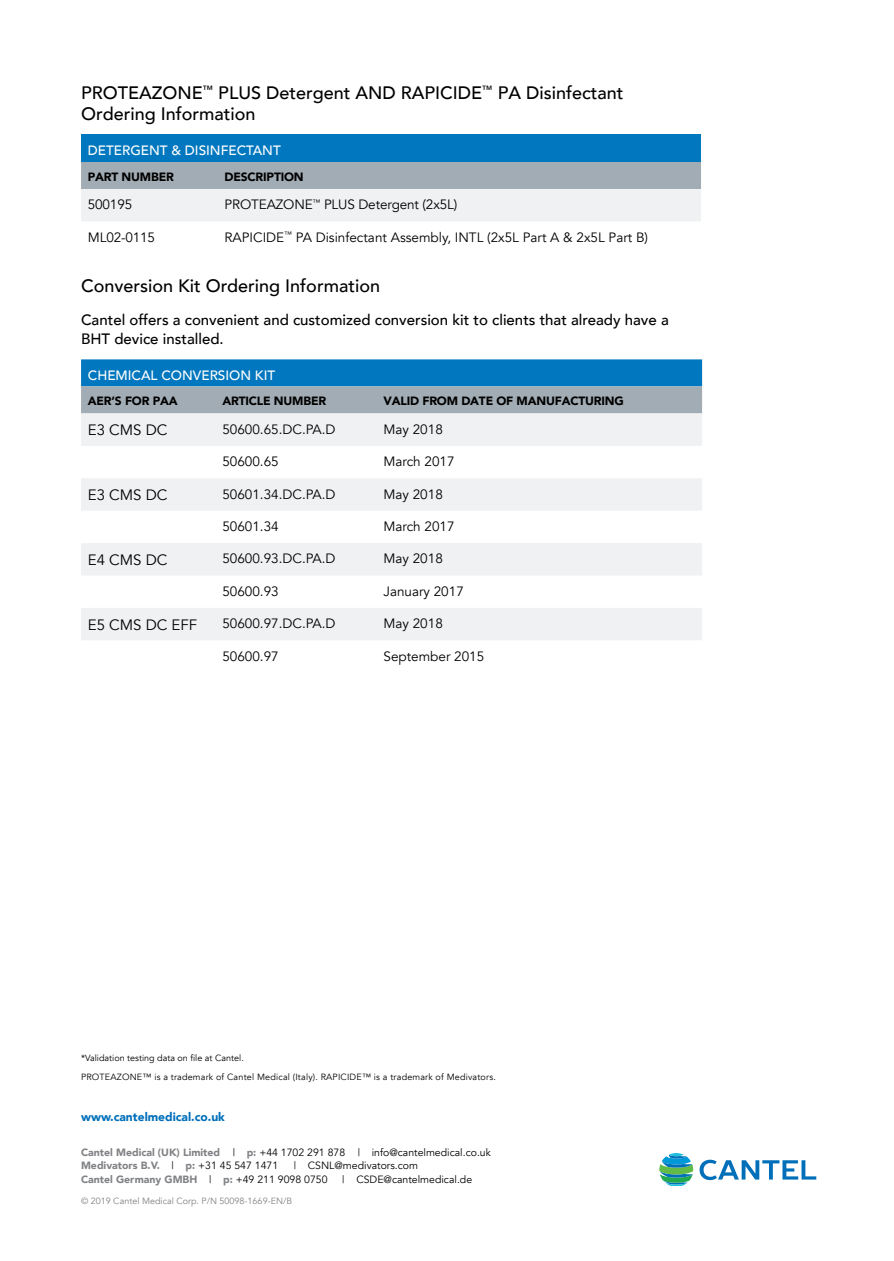
<style>
.page{position:relative;width:894px;height:1261px;background:#fff}
.page>*{position:absolute;margin:0;border:0;box-sizing:border-box;transform-origin:0 0}
.t1{font:500 18px/21px "Avenir";color:#000}
.t2{font:500 15px/19.5px "Avenir";color:#000}
.t3{font:15px "Avenir";color:#000}
.t4{font:13.5px "Avenir";color:#000}
.t5{font:500 13.5px "Avenir";color:#fff}
.t6{font:900 12px "Avenir";letter-spacing:-.015em;color:#000}
.t7{font:900 12px "Avenir";color:#006fba}
.t8{font:10.5px/13.5px "Avenir";color:#000}
.t9{font:9px "Avenir";letter-spacing:.02em;color:#000}
.t10{font:9px "Avenir";color:#808285}
.t11{font:9px "Avenir";color:#000}
.s1{font-weight:900;color:#808285}
</style>
<div class="page">
<div style="left:81px;top:135px;width:619px;height:27px;background:#0077be"></div>
<svg style="left:81px;top:162px;width:619px;height:59px"></svg>
<svg style="left:81px;top:359px;width:620px;height:54px;background:#5292b9"></svg>
<svg style="left:81px;top:413px;width:620px;height:227px;fill:#eff1f2"></svg>
<svg style="left:699px;top:1159px;width:117px;height:21px"></svg>
<svg style="left:659px;top:1153px;width:34px;height:32px"></svg>
<h1 class="t1" style="left:81px;top:82px;width:544px">PROTEAZONE<sup>™</sup> PLUS Detergent AND RAPICIDE<sup>™</sup> PA Disinfectant<br>Ordering Information</h1>
<p class="t5" style="left:88px;top:139px;width:194px">DETERGENT &amp; DISINFECTANT</p>
<p class="t6" style="left:88px;top:166px;width:87px">PART NUMBER</p>
<p class="t6" style="left:224px;top:166px;width:81px">DESCRIPTION</p>
<p class="t4" style="left:88px;top:196px;width:46px">500195</p>
<p class="t4" style="left:224px;top:196px;width:234px">PROTEAZONE<sup>™</sup> PLUS Detergent (2x5L)</p>
<p class="t4" style="left:88px;top:229px;width:69px">ML02-0115</p>
<p class="t4" style="left:224px;top:229px;width:425px">RAPICIDE<sup>™</sup> PA Disinfectant Assembly, INTL (2x5L Part A &amp; 2x5L Part B)</p>
<h1 class="t1" style="left:81px;top:274px;width:300px">Conversion Kit Ordering Information</h1>
<p class="t2" style="left:81px;top:309px;width:589px">Cantel offers a convenient and customized conversion kit to clients that already have a<br>BHT device installed.</p>
<p class="t5" style="left:88px;top:363px;width:189px">CHEMICAL CONVERSION KIT</p>
<p class="t6" style="left:88px;top:391px;width:91px">AER’S FOR PAA</p>
<p class="t6" style="left:222px;top:391px;width:105px">ARTICLE NUMBER</p>
<p class="t6" style="left:383px;top:391px;width:242px">VALID FROM DATE OF MANUFACTURING</p>
<p class="t3" style="left:88px;top:421px;width:81px">E3 CMS DC</p>
<p class="t4" style="left:222px;top:421px;width:115px">50600.65.DC.PA.D</p>
<p class="t4" style="left:383px;top:421px;width:61px">May 2018</p>
<p class="t4" style="left:222px;top:453px;width:58px">50600.65</p>
<p class="t4" style="left:383px;top:453px;width:73px">March 2017</p>
<p class="t3" style="left:88px;top:486px;width:81px">E3 CMS DC</p>
<p class="t4" style="left:222px;top:486px;width:115px">50601.34.DC.PA.D</p>
<p class="t4" style="left:383px;top:486px;width:61px">May 2018</p>
<p class="t4" style="left:222px;top:518px;width:58px">50601.34</p>
<p class="t4" style="left:383px;top:518px;width:73px">March 2017</p>
<p class="t3" style="left:88px;top:550px;width:81px">E4 CMS DC</p>
<p class="t4" style="left:222px;top:550px;width:115px">50600.93.DC.PA.D</p>
<p class="t4" style="left:383px;top:550px;width:61px">May 2018</p>
<p class="t4" style="left:222px;top:583px;width:58px">50600.93</p>
<p class="t4" style="left:383px;top:583px;width:82px">January 2017</p>
<p class="t3" style="left:88px;top:615px;width:111px">E5 CMS DC EFF</p>
<p class="t4" style="left:222px;top:615px;width:115px">50600.97.DC.PA.D</p>
<p class="t4" style="left:383px;top:615px;width:61px">May 2018</p>
<p class="t4" style="left:222px;top:648px;width:58px">50600.97</p>
<p class="t4" style="left:383px;top:648px;width:102px">September 2015</p>
<p class="t11" style="left:81px;top:1052px;width:164px">*Validation testing data on file at Cantel.</p>
<p class="t9" style="left:81px;top:1071px;width:416px">PROTEAZONE™ is a trademark of Cantel Medical (Italy). RAPICIDE™ is a trademark of Medivators.</p>
<p class="t7" style="left:81px;top:1106px;width:145px">www.cantelmedical.co.uk</p>
<p class="t8" style="left:81px;top:1145px;width:411px"><span class="s1">Cantel Medical (UK) Limited</span> | <span class="s1">p:</span> +44 1702 291 878 | info@cantelmedical.co.uk<br><span class="s1">Medivators B.V.</span> | <span class="s1">p:</span> +31 45 547 1471</p>
<p class="t8" style="left:81px;top:1158px;width:338px;text-indent:213px">| CSNL@medivators.com<br><span class="s1">Cantel Germany GMBH</span> | <span class="s1">p:</span> +49 211 9098 0750</p>
<p class="t8" style="left:342px;top:1172px;width:131px">| CSDE@cantelmedical.de</p>
<p class="t10" style="left:81px;top:1195px;width:212px">© 2019 Cantel Medical Corp. P/N 50098-1669-EN/B</p>
</div>
